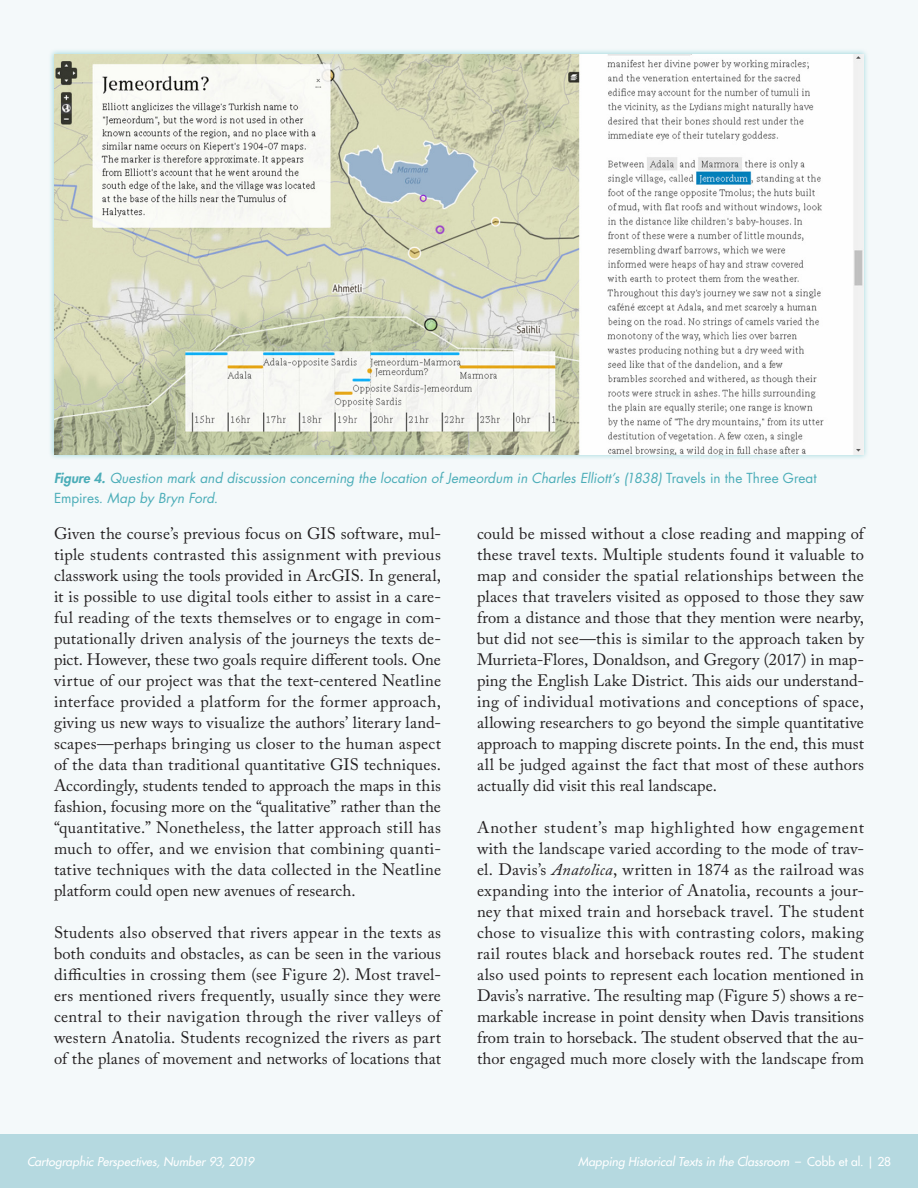
<style>
.page{position:relative;width:918px;height:1188px;background:#fff}
.page>*{position:absolute;margin:0;border:0;box-sizing:border-box;transform-origin:0 0}
.Main_Body_Text{font:16.5px/21px "Adobe Caslon Pro";letter-spacing:.005em;color:#231f20;text-align:justify}
.Figure_Caption{font:italic 13.5px/19.5px "Futura Std";letter-spacing:.005em;color:#4badb8}
.t1{font:italic 500 12px "Futura Std";color:#fff}
.s1{font-weight:800}
.s2{font-style:normal}
.s3{font-style:italic}
</style>
<div class="page">
<div style="left:0;top:1134px;width:918px;height:54px;background:#b5d9e0"></div>
<div style="left:0;top:0;width:918px;height:1134px;background:#f4f9fa"></div>
<div style="left:48px;top:48px;width:822px;height:412px;background:#009aa6;opacity:.35"></div>
<img style="left:54px;top:54px;width:810px;height:400px">
<p class="Figure_Caption" style="left:54px;top:469px;width:764px"><span class="s1">Figure 4.</span> Question mark and discussion concerning the location of Jemeordum in Charles Elliott’s (1838) <span class="s2">Travels in the Three Great<br>Empires</span>. Map by Bryn Ford.</p>
<p class="Main_Body_Text" style="left:54px;top:523px;width:389px">Given the course’s previous focus on GIS software, mul&shy;tiple students contrasted this assignment with previous classwork using the tools provided in ArcGIS. In general, it is possible to use digital tools either to assist in a care&shy;ful reading of the texts themselves or to engage in com&shy;putationally driven analysis of the journeys the texts de&shy;pict. However, these two goals require different tools. One virtue of our project was that the text-centered Neatline interface provided a platform for the former approach, giving us new ways to visualize the authors’ literary land&shy;scapes—perhaps bringing us closer to the human aspect of the data than traditional quantitative GIS techniques.<br>Accordingly, students tended to approach the maps in this fashion, focusing more on the “qualitative” rather than the “quantitative.” Nonetheless, the latter approach still has much to offer, and we envision that combining quanti&shy;tative techniques with the data collected in the Neatline platform could open new avenues of research.</p>
<p class="Main_Body_Text" style="left:54px;top:922px;width:390px">Students also observed that rivers appear in the texts as both conduits and obstacles, as can be seen in the various difficulties in crossing them (see Figure 2). Most travel&shy;ers mentioned rivers frequently, usually since they were central to their navigation through the river valleys of western Anatolia. Students recognized the rivers as part of the planes of movement and networks of locations that</p>
<p class="Main_Body_Text" style="left:477px;top:523px;width:390px;text-align:left">could be missed without a close reading and mapping of these travel texts. Multiple students found it valuable to map and consider the spatial relationships between the places that travelers visited as opposed to those they saw from a distance and those that they mention were nearby, but did not see—this is similar to the approach taken by Murrieta-Flores, Donaldson, and Gregory (2017) in map&shy;ping the English Lake District. This aids our understand&shy;ing of individual motivations and conceptions of space, allowing researchers to go beyond the simple quantitative approach to mapping discrete points. In the end, this must all be judged against the fact that most of these authors actually did visit this real landscape.</p>
<p class="Main_Body_Text" style="left:477px;top:817px;width:389px">Another student’s map highlighted how engagement with the landscape varied according to the mode of trav&shy;el. Davis’s <span class="s3">Anatolica</span>, written in 1874 as the railroad was expanding into the interior of Anatolia, recounts a jour&shy;ney that mixed train and horseback travel. The student chose to visualize this with contrasting colors, making rail routes black and horseback routes red. The student also used points to represent each location mentioned in Davis’s narrative. The resulting map (Figure 5) shows a re&shy;markable increase in point density when Davis transitions from train to horseback. The student observed that the au&shy;thor engaged much more closely with the landscape from</p>
<p class="t1" style="left:27px;top:1154px;width:229px">Cartographic Perspectives, Number 93, 2019</p>
<p class="t1" style="left:578px;top:1154px;width:314px">Mapping Historical Texts in the Classroom <span class="s2">– Cobb et al. | 28</span></p>
</div>
